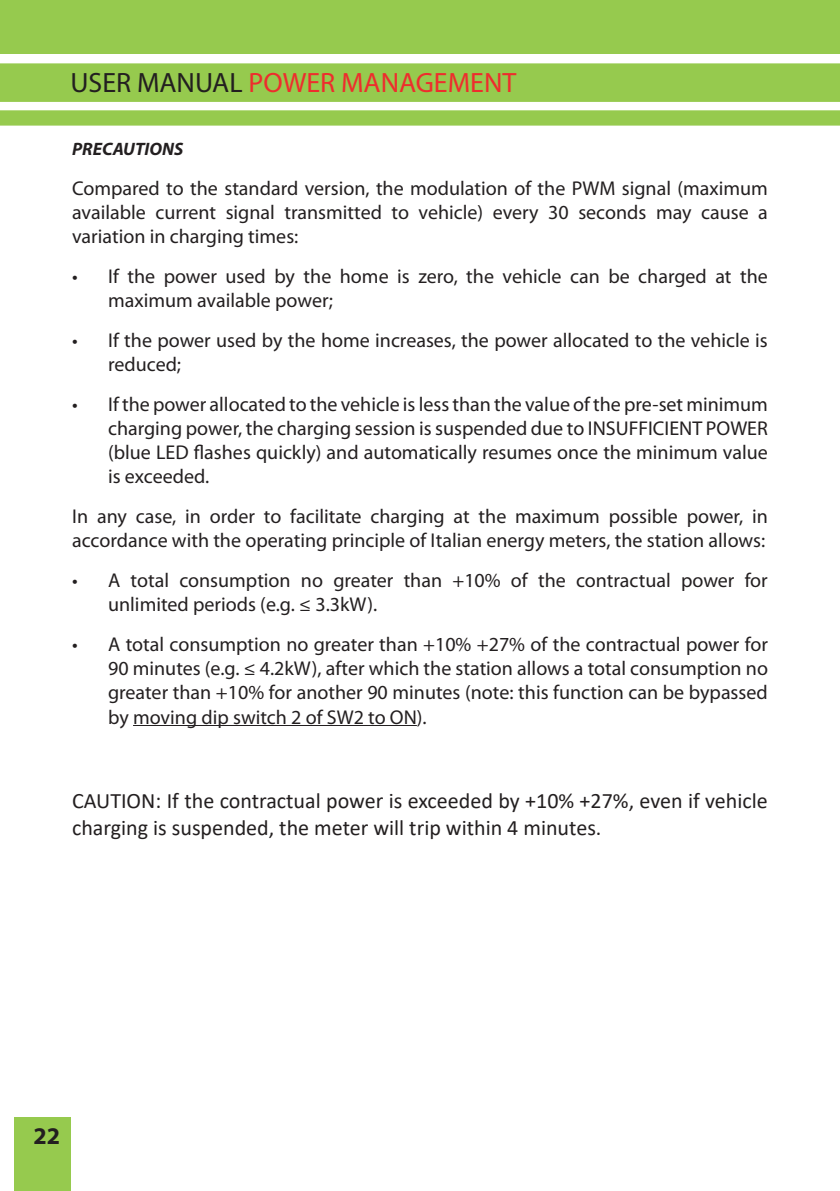
<style>
.page{position:relative;width:840px;height:1191px;background:#fff}
.page>*{position:absolute;margin:0;border:0;box-sizing:border-box;transform-origin:0 0}
.t1{font:28px "Myriad Pro";color:#ee2d2d}
.t2{font:700 24px "Myriad Pro";color:#231f20}
.t3{font:22px/26.4px "Calibri";color:#231f20}
.Testo_normale{font:20px/24px "Myriad Pro";color:#231f20}
.Sottotilolo_indice{font:italic 700 18px "Myriad Pro";color:#231f20}
.s1{color:#231f20}
</style>
<div class="page">
<div style="left:0;top:0;width:839px;height:54px;background:#96ca4e"></div>
<svg style="left:0;top:63px;width:839px;height:63px;background:#a5d167"></svg>
<div style="left:14px;top:1117px;width:57px;height:74px;background:#96ca4e"></div>
<hr style="left:133px;top:725px;width:283px;height:1px;background:#231f20">
<h1 class="t1" style="left:70px;top:66px;width:447px"><span class="s1">USER MANUAL</span> POWER MANAGEMENT</h1>
<p class="Sottotilolo_indice" style="left:72px;top:137px;width:113px">PRECAUTIONS</p>
<p class="Testo_normale" style="left:72px;top:176px;width:697px;text-align:justify">Compared to the standard version, the modulation of the PWM signal (maximum available current signal transmitted to vehicle) every 30 seconds may cause a variation in charging times:</p>
<p class="Testo_normale" style="left:108px;top:264px;width:661px;text-indent:-36px">• If the power used by the home is zero, the vehicle can be charged at the maximum available power;</p>
<p class="Testo_normale" style="left:108px;top:328px;width:660px;text-indent:-36px">• If the power used by the home increases, the power allocated to the vehicle is reduced;</p>
<p class="Testo_normale" style="left:108px;top:392px;width:661px;text-align:justify;text-indent:-36px">• If the power allocated to the vehicle is less than the value of the pre-set minimum charging power, the charging session is suspended due to INSUFFICIENT POWER (blue LED flashes quickly) and automatically resumes once the minimum value is exceeded.</p>
<p class="Testo_normale" style="left:72px;top:504px;width:697px">In any case, in order to facilitate charging at the maximum possible power, in accordance with the operating principle of Italian energy meters, the station allows:</p>
<p class="Testo_normale" style="left:108px;top:568px;width:660px;text-indent:-36px">• A total consumption no greater than +10% of the contractual power for unlimited periods (e.g. ≤ 3.3kW).</p>
<p class="Testo_normale" style="left:108px;top:632px;width:661px;text-align:justify;text-indent:-36px">• A total consumption no greater than +10% +27% of the contractual power for 90 minutes (e.g. ≤ 4.2kW), after which the station allows a total consumption no greater than +10% for another 90 minutes (note: this function can be bypassed by moving dip switch 2 of SW2 to ON).</p>
<p class="t3" style="left:72px;top:787px;width:697px">CAUTION: If the contractual power is exceeded by +10% +27%, even if vehicle charging is suspended, the meter will trip within 4 minutes.</p>
<p class="t2" style="left:33px;top:1120px;width:28px">22</p>
</div>
